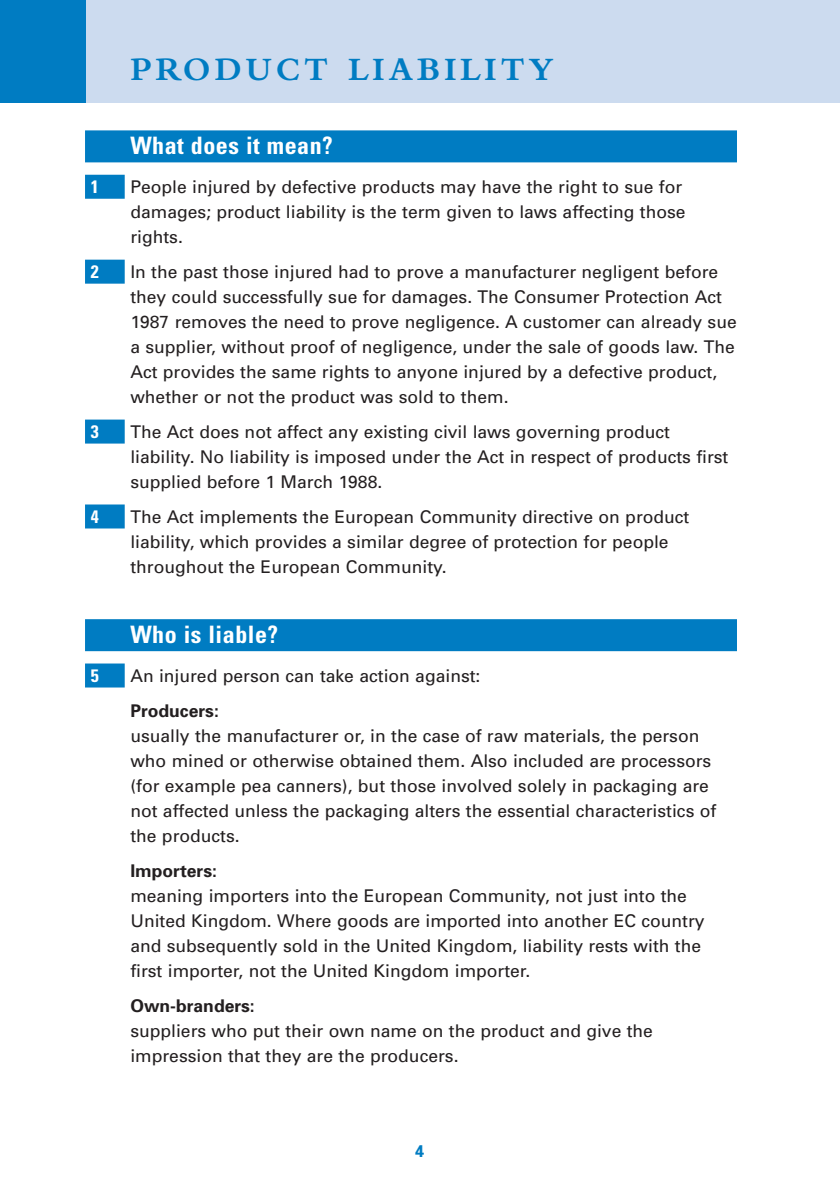
<style>
.page{position:relative;width:840px;height:1190px;background:#fff}
.page>*{position:absolute;margin:0;border:0;box-sizing:border-box;transform-origin:0 0}
.t1{font:700 34px "Bembo";letter-spacing:.125em;color:#007cc2}
.t2{font:700 condensed 24px "Univers";letter-spacing:.02em;color:#fff}
.t3{font:700 condensed 18px "Univers";color:#fff}
.t4{font:17.6px/25px "Univers";color:#231f20}
.t5{font:700 17.6px "Univers";color:#231f20}
.t6{font:700 17px "Univers";color:#007cc2}
</style>
<div class="page">
<div style="left:0;top:0;width:839px;height:102px;background:#ccdbef"></div>
<div style="left:85px;top:130px;width:652px;height:32px;background:#007cc2"></div>
<div style="left:85px;top:175px;width:40px;height:24px;background:#007cc2"></div>
<div style="left:85px;top:260px;width:40px;height:24px;background:#007cc2"></div>
<div style="left:85px;top:420px;width:40px;height:24px;background:#007cc2"></div>
<div style="left:85px;top:504px;width:40px;height:24px;background:#007cc2"></div>
<div style="left:85px;top:619px;width:652px;height:32px;background:#007cc2"></div>
<div style="left:85px;top:664px;width:40px;height:24px;background:#007cc2"></div>
<div style="left:0;top:0;width:85px;height:102px;background:#007cc2"></div>
<h1 class="t1" style="left:130px;top:57px;width:425px">PRODUCT LIABILITY</h1>
<h2 class="t2" style="left:130px;top:137px;width:204px">What does it mean?</h2>
<p class="t3" style="left:91px;top:180px;width:9px">1</p>
<p class="t4" style="left:130px;top:176px;width:557px">People injured by defective products may have the right to sue for damages; product liability is the term given to laws affecting those rights.</p>
<p class="t3" style="left:91px;top:265px;width:9px">2</p>
<p class="t4" style="left:130px;top:261px;width:608px">In the past those injured had to prove a manufacturer negligent before they could successfully sue for damages. The Consumer Protection Act 1987 removes the need to prove negligence. A customer can already sue a supplier, without proof of negligence, under the sale of goods law. The Act provides the same rights to anyone injured by a defective product, whether or not the product was sold to them.</p>
<p class="t3" style="left:91px;top:425px;width:9px">3</p>
<p class="t4" style="left:130px;top:421px;width:600px">The Act does not affect any existing civil laws governing product liability. No liability is imposed under the Act in respect of products first supplied before 1 March 1988.</p>
<p class="t3" style="left:91px;top:510px;width:9px">4</p>
<p class="t4" style="left:130px;top:506px;width:561px">The Act implements the European Community directive on product liability, which provides a similar degree of protection for people throughout the European Community.</p>
<h2 class="t2" style="left:130px;top:625px;width:149px">Who is liable?</h2>
<p class="t3" style="left:91px;top:669px;width:9px">5</p>
<p class="t4" style="left:130px;top:665px;width:352px">An injured person can take action against:</p>
<p class="t5" style="left:130px;top:704px;width:90px">Producers:</p>
<p class="t4" style="left:130px;top:725px;width:587px">usually the manufacturer or, in the case of raw materials, the person who mined or otherwise obtained them. Also included are processors (for example pea canners), but those involved solely in packaging are not affected unless the packaging alters the essential characteristics of the products.</p>
<p class="t5" style="left:130px;top:864px;width:88px">Importers:</p>
<p class="t4" style="left:130px;top:885px;width:576px">meaning importers into the European Community, not just into the United Kingdom. Where goods are imported into another EC country and subsequently sold in the United Kingdom, liability rests with the first importer, not the United Kingdom importer.</p>
<p class="t5" style="left:130px;top:999px;width:126px">Own-branders:</p>
<p class="t4" style="left:130px;top:1020px;width:524px">suppliers who put their own name on the product and give the impression that they are the producers.</p>
<p class="t6" style="left:415px;top:1145px;width:11px">4</p>
</div>
